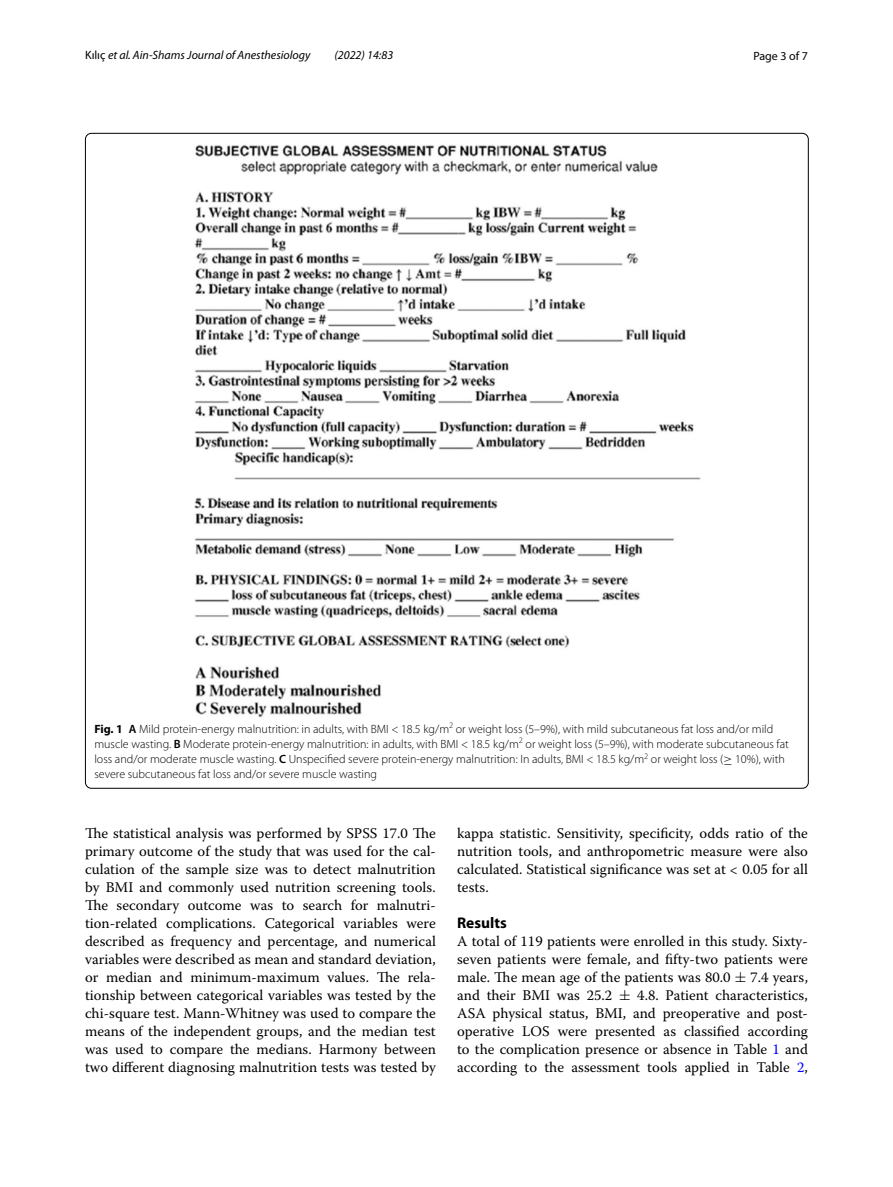
<style>
.page{position:relative;width:893px;height:1187px;background:#fff}
.page>*{position:absolute;margin:0;border:0;box-sizing:border-box;transform-origin:0 0}
.t1{font:700 15.45px "Myriad Pro";color:#000}
.t2{font:14.7px/18px "Warnock Pro";color:#000;text-align:justify}
.t3{font:300 12px/15px "Myriad Pro";color:#000}
.t4{font:italic 12px "Myriad Pro";color:#000}
.t5{font:12px "Myriad Pro";color:#000}
.s1{font-style:normal}
.s2{font-weight:700}
.s3{font-weight:600}
.s4{font-family:"MTSY";font-weight:400}
.s5{font-style:italic}
.s6{font-family:"MTSY"}
.s7{color:#00f}
</style>
<div class="page">
<img style="left:194px;top:145px;width:507px;height:573px">
<p class="t4" style="left:85px;top:48px;width:227px"><span class="s1">Kılıç</span> et al. Ain-Shams Journal of Anesthesiology</p>
<p class="t4" style="left:334px;top:48px;width:60px">(2022) 14:83</p>
<p class="t5" style="left:753px;top:48px;width:56px">Page 3 of 7</p>
<p class="t3" style="left:94px;top:722px;width:696px"><span class="s2">Fig. 1</span> <span class="s3">A</span> Mild protein-energy malnutrition: in adults, with BMI &lt; 18.5 kg/m<sup>2</sup> or weight loss (5–9%), with mild subcutaneous fat loss and/or mild muscle wasting. <span class="s3">B</span> Moderate protein-energy malnutrition: in adults, with BMI &lt; 18.5 kg/m<sup>2</sup> or weight loss (5–9%), with moderate subcutaneous fat loss and/or moderate muscle wasting. <span class="s3">C</span> Unspecified severe protein-energy malnutrition: In adults, BMI &lt; 18.5 kg/m<sup>2</sup> or weight loss (<span class="s4">≥</span> 10%), with severe subcutaneous fat loss and/or severe muscle wasting</p>
<p class="t2" style="left:85px;top:824px;width:352px">The statistical analysis was performed by SPSS 17.0 The primary outcome of the study that was used for the cal&shy;culation of the sample size was to detect malnutrition by BMI and commonly used nutrition screening tools.<br>The secondary outcome was to search for malnutri&shy;tion-related complications. Categorical variables were described as frequency and percentage, and numerical variables were described as mean and standard deviation, or median and minimum-maximum values. The rela&shy;tionship between categorical variables was tested by the chi-square test. Mann-Whitney was used to compare the means of the independent groups, and the median test was used to compare the medians. Harmony between two different diagnosing malnutrition tests was tested by</p>
<p class="t2" style="left:457px;top:824px;width:352px">kappa statistic. Sensitivity, specificity, odds ratio of the nutrition tools, and anthropometric measure were also calculated. Statistical significance was set at <span class="s5">&lt;</span> 0.05 for all tests.</p>
<p class="t1" style="left:457px;top:912px;width:51px">Results</p>
<p class="t2" style="left:457px;top:932px;width:352px">A total of 119 patients were enrolled in this study. Sixty&shy;seven patients were female, and fifty-two patients were male. The mean age of the patients was 80.0 <span class="s6">±</span> 7.4 years, and their BMI was 25.2 <span class="s6">±</span> 4.8. Patient characteristics, ASA physical status, BMI, and preoperative and post&shy;operative LOS were presented as classified according to the complication presence or absence in Table <span class="s7">1</span> and according to the assessment tools applied in Table <span class="s7">2</span>,</p>
</div>
